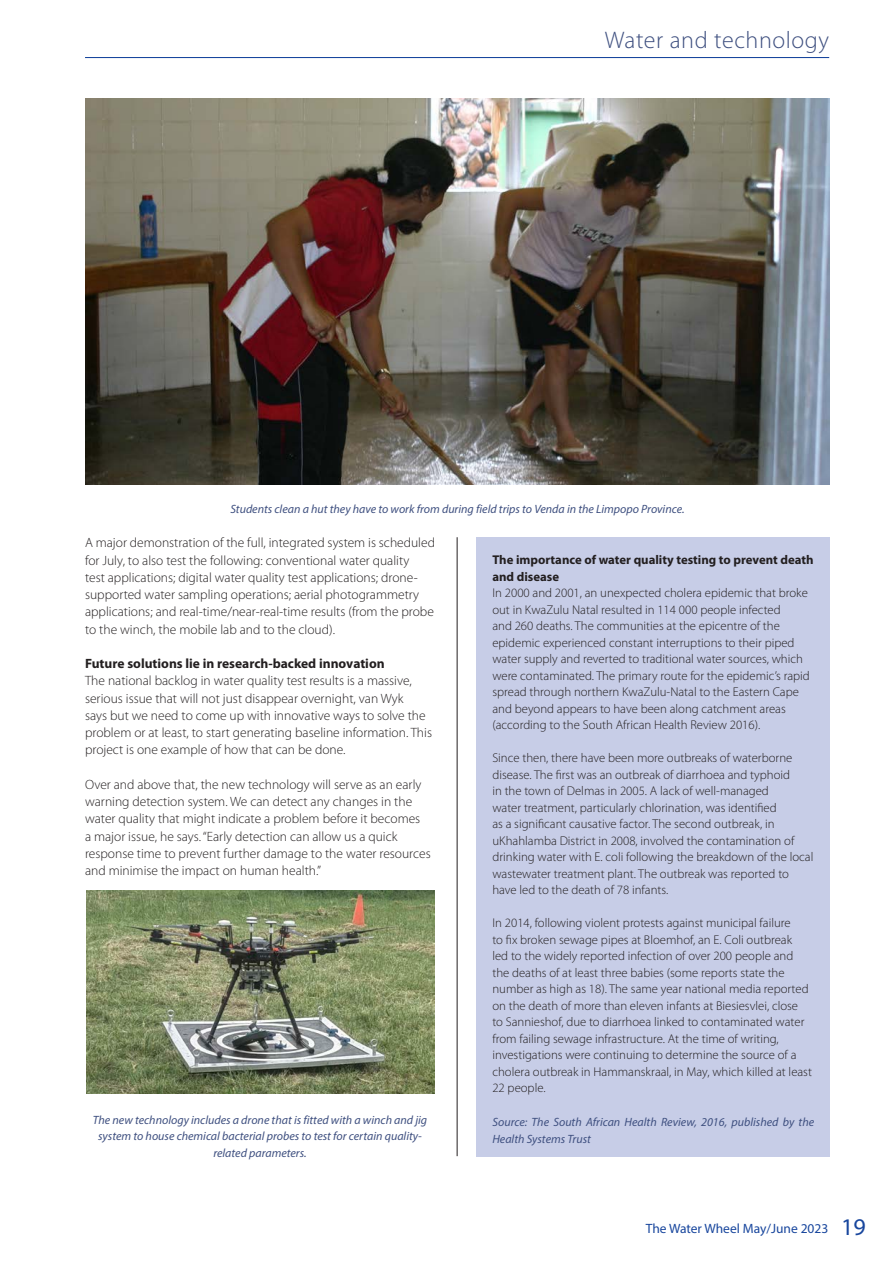
<style>
.page{position:relative;width:893px;height:1263px;background:#fff}
.page>*{position:absolute;margin:0;border:0;box-sizing:border-box;transform-origin:0 0}
.Top_bar_heading{font:300 24px "Myriad Pro";letter-spacing:.025em;color:#3f5080}
.New_body_text{font:300 13.5px/17.2px "Myriad Pro";color:#231f20}
.New_body_text-2{font:700 13.5px "Myriad Pro";color:#231f20}
.t1{font:13.5px "Myriad Pro";color:#18469d}
.New_body_text-3{font:300 12.75px/16.5px "Myriad Pro";color:#231f20}
.New_body_text-4{font:700 12.75px/16.5px "Myriad Pro";color:#231f20}
.New_caption{font:italic 12px/16.5px "Myriad Pro";color:#3f5080;text-align:center}
.Source{font:italic 12px/17.2px "Myriad Pro";color:#3f5080}
.s1{font-size:24px}
</style>
<div class="page">
<hr style="left:85px;top:57px;width:744px;height:1px;background:#18469d">
<hr style="left:457px;top:537px;width:1px;height:619px;background:#231f20">
<img style="left:85px;top:99px;width:745px;height:386px">
<img style="left:86px;top:891px;width:349px;height:202px">
<div style="left:477px;top:537px;width:353px;height:620px;background:#c7cde7"></div>
<p class="Top_bar_heading" style="left:605px;top:25px;width:226px">Water and technology</p>
<p class="New_caption" style="left:230px;top:501px;width:456px">Students clean a hut they have to work from during field trips to Venda in the Limpopo Province.</p>
<p class="New_body_text" style="left:85px;top:534px;width:351px">A major demonstration of the full, integrated system is scheduled for July, to also test the following: conventional water quality<br>test applications; digital water quality test applications; drone&shy;supported water sampling operations; aerial photogrammetry applications; and real-time/near-real-time results (from the probe to the winch, the mobile lab and to the cloud).</p>
<p class="New_body_text-2" style="left:85px;top:655px;width:301px">Future solutions lie in research-backed innovation</p>
<p class="New_body_text" style="left:85px;top:672px;width:348px">The national backlog in water quality test results is a massive, serious issue that will not just disappear overnight, van Wyk<br>says but we need to come up with innovative ways to solve the problem or at least, to start generating baseline information. This project is one example of how that can be done.</p>
<p class="New_body_text" style="left:85px;top:776px;width:347px">Over and above that, the new technology will serve as an early warning detection system. We can detect any changes in the water quality that might indicate a problem before it becomes<br>a major issue, he says. “Early detection can allow us a quick response time to prevent further damage to the water resources and minimise the impact on human health.”</p>
<p class="New_caption" style="left:93px;top:1111px;width:336px">The new technology includes a drone that is fitted with a winch and jig system to house chemical bacterial probes to test for certain quality&shy;related parameters.</p>
<p class="New_body_text-4" style="left:492px;top:551px;width:323px">The importance of water quality testing to prevent death and disease</p>
<p class="New_body_text-3" style="left:492px;top:585px;width:319px">In 2000 and 2001, an unexpected cholera epidemic that broke out in KwaZulu Natal resulted in 114 000 people infected<br>and 260 deaths. The communities at the epicentre of the epidemic experienced constant interruptions to their piped water supply and reverted to traditional water sources, which were contaminated. The primary route for the epidemic’s rapid spread through northern KwaZulu-Natal to the Eastern Cape and beyond appears to have been along catchment areas (according to the South African Health Review 2016).</p>
<p class="New_body_text-3" style="left:492px;top:750px;width:323px">Since then, there have been more outbreaks of waterborne disease. The first was an outbreak of diarrhoea and typhoid<br>in the town of Delmas in 2005. A lack of well-managed<br>water treatment, particularly chlorination, was identified<br>as a significant causative factor. The second outbreak, in uKhahlamba District in 2008, involved the contamination of drinking water with E. coli following the breakdown of the local wastewater treatment plant. The outbreak was reported to have led to the death of 78 infants.</p>
<p class="New_body_text-3" style="left:492px;top:915px;width:321px">In 2014, following violent protests against municipal failure<br>to fix broken sewage pipes at Bloemhof, an E. Coli outbreak<br>led to the widely reported infection of over 200 people and the deaths of at least three babies (some reports state the number as high as 18). The same year national media reported on the death of more than eleven infants at Biesiesvlei, close<br>to Sannieshof, due to diarrhoea linked to contaminated water from failing sewage infrastructure. At the time of writing, investigations were continuing to determine the source of a cholera outbreak in Hammanskraal, in May, which killed at least 22 people.</p>
<p class="Source" style="left:492px;top:1113px;width:323px">Source: The South African Health Review, 2016, published by the<br>Health Systems Trust</p>
<p class="t1" style="left:646px;top:1220px;width:221px">The Water Wheel May/June 2023 <span class="s1">19</span></p>
</div>
